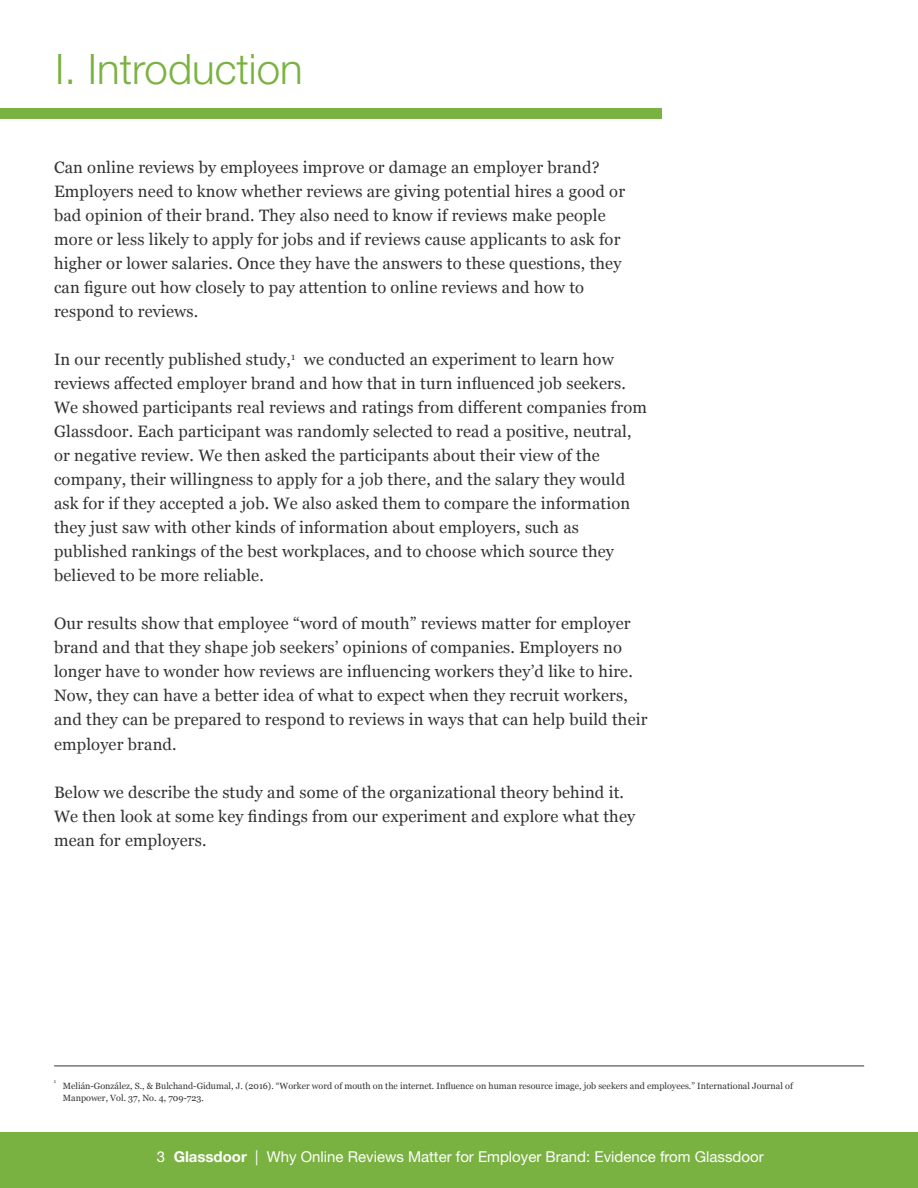
<style>
.page{position:relative;width:918px;height:1188px;background:#fff}
.page>*{position:absolute;margin:0;border:0;box-sizing:border-box;transform-origin:0 0}
.t1{font:300 42px "Helvetica Neue LT Std";color:#7ab241}
.t2{font:16.5px/24px "Georgia";letter-spacing:.01em;color:#313232}
.t3{font:15px "Helvetica Neue LT Std";color:#fff}
.t4{font:9px/12px "Georgia";color:#313232}
.t5{font:5.25px "Georgia";color:#313232}
.s1{font-weight:700}
</style>
<div class="page">
<div style="left:0;top:1132px;width:918px;height:56px;background:#7ab241"></div>
<div style="left:0;top:108px;width:662px;height:11px;background:#7ab241"></div>
<hr style="left:54px;top:1066px;width:810px;height:1px;background:#313232">
<h1 class="t1" style="left:55px;top:43px;width:249px">I. Introduction</h1>
<p class="t2" style="left:54px;top:155px;width:573px">Can online reviews by employees improve or damage an employer brand?<br>Employers need to know whether reviews are giving potential hires a good or bad opinion of their brand. They also need to know if reviews make people more or less likely to apply for jobs and if reviews cause applicants to ask for higher or lower salaries. Once they have the answers to these questions, they can figure out how closely to pay attention to online reviews and how to respond to reviews.</p>
<p class="t2" style="left:54px;top:347px;width:594px">In our recently published study,<sup>1</sup> we conducted an experiment to learn how reviews affected employer brand and how that in turn influenced job seekers.<br>We showed participants real reviews and ratings from different companies from Glassdoor. Each participant was randomly selected to read a positive, neutral, or negative review. We then asked the participants about their view of the company, their willingness to apply for a job there, and the salary they would ask for if they accepted a job. We also asked them to compare the information they just saw with other kinds of information about employers, such as published rankings of the best workplaces, and to choose which source they believed to be more reliable.</p>
<p class="t2" style="left:54px;top:611px;width:595px">Our results show that employee “word of mouth” reviews matter for employer brand and that they shape job seekers’ opinions of companies. Employers no longer have to wonder how reviews are influencing workers they’d like to hire.<br>Now, they can have a better idea of what to expect when they recruit workers, and they can be prepared to respond to reviews in ways that can help build their employer brand.</p>
<p class="t2" style="left:54px;top:779px;width:583px">Below we describe the study and some of the organizational theory behind it.<br>We then look at some key findings from our experiment and explore what they mean for employers.</p>
<p class="t5" style="left:54px;top:1078px;width:4px">1</p>
<p class="t4" style="left:63px;top:1080px;width:732px">Melián-González, S., &amp; Bulchand-Gidumal, J. (2016). “Worker word of mouth on the internet. Influence on human resource image, job seekers and employees.” International Journal of<br>Manpower, Vol. 37, No. 4, 709-723.</p>
<p class="t3" style="left:157px;top:1148px;width:608px">3 <span class="s1">Glassdoor</span> | Why Online Reviews Matter for Employer Brand: Evidence from Glassdoor</p>
</div>
